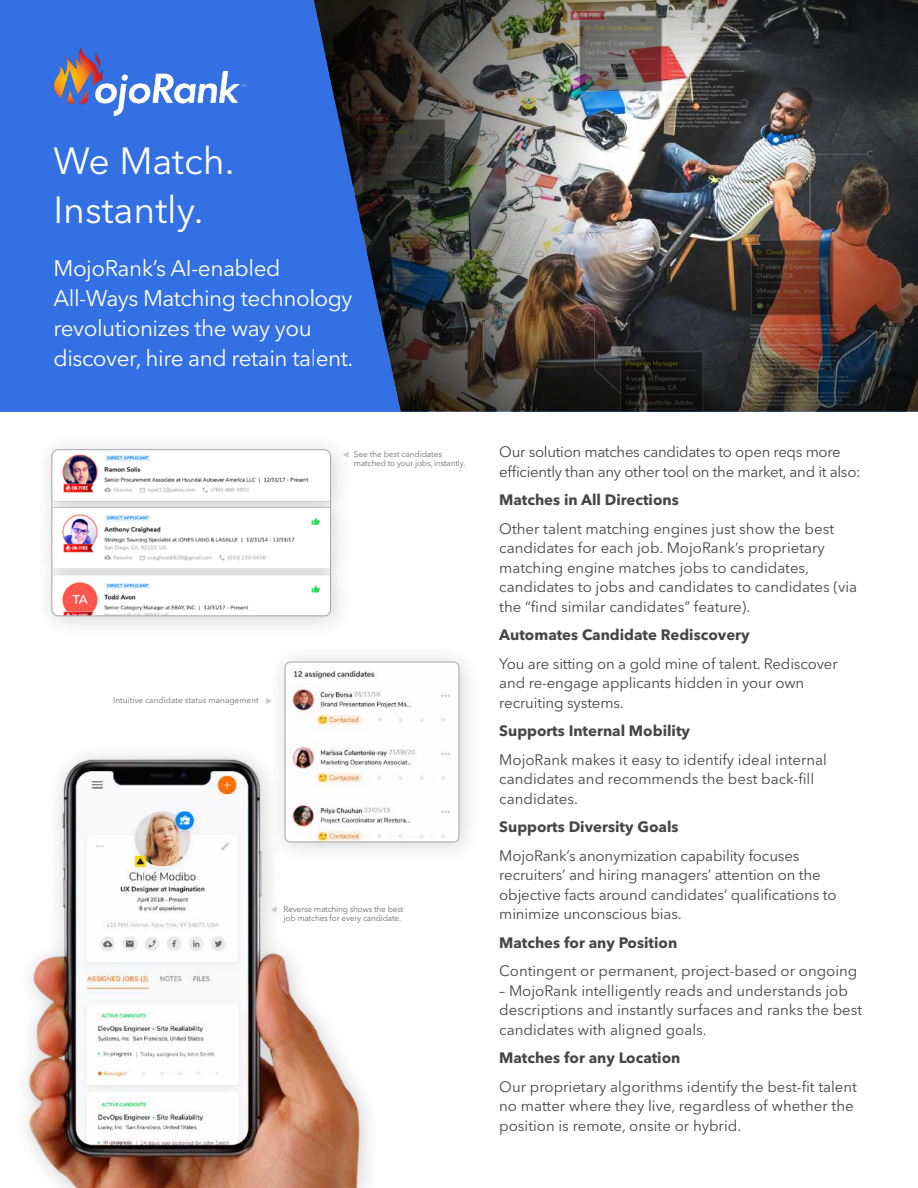
<style>
.page{position:relative;width:918px;height:1188px;background:#fff}
.page>*{position:absolute;margin:0;border:0;box-sizing:border-box;transform-origin:0 0}
.t1{font:37.5px/49.5px "Avenir Next LT Pro";color:#fff}
.t2{font:22.5px/30px "Avenir Next LT Pro";letter-spacing:-.02em;color:#fff}
.t3{font:15px/19.5px "Avenir Next LT Pro";color:#464646}
.t4{font:700 15px "Avenir Next LT Pro";color:#464646}
.t5{font:15px/19.5px "Avenir Next LT Pro";letter-spacing:-.02em;color:#464646}
.t6{font:8.25px/9px "Avenir Next LT Pro";letter-spacing:-.02em;color:#6d6e70}
.t7{font:8.25px "Avenir Next LT Pro";color:#6d6e70}
</style>
<div class="page">
<img style="left:28px;top:759px;width:332px;height:429px">
<div style="left:0;top:0;width:918px;height:411px;background:#3270e3"></div>
<img style="left:314px;top:0;width:604px;height:411px">
<img style="left:261px;top:658px;width:207px;height:213px">
<img style="left:285px;top:662px;width:174px;height:180px">
<div style="left:285px;top:662px;width:174px;height:180px;border:1px solid #a6a8ab;border-radius:5px"></div>
<svg style="left:266px;top:698px;width:6px;height:6px"></svg>
<img style="left:48px;top:446px;width:292px;height:180px">
<img style="left:53px;top:450px;width:278px;height:166px">
<div style="left:52px;top:449px;width:279px;height:167px;border:1px solid #a6a8ab;border-radius:6px"></div>
<svg style="left:343px;top:451px;width:6px;height:7px"></svg>
<svg style="left:271px;top:906px;width:6px;height:7px"></svg>
<img style="left:55px;top:48px;width:191px;height:68px">
<h1 class="t1" style="left:54px;top:136px;width:183px">We Match.<br>Instantly.</h1>
<h2 class="t2" style="left:54px;top:253px;width:301px">MojoRank’s AI-enabled<br>All-Ways Matching technology revolutionizes the way you discover, hire and retain talent.</h2>
<p class="t6" style="left:354px;top:450px;width:113px">See the best candidates matched to your jobs, instantly.</p>
<p class="t7" style="left:113px;top:696px;width:147px">Intuitive candidate status management</p>
<p class="t6" style="left:284px;top:905px;width:121px">Reverse matching shows the best job matches for every candidate.</p>
<p class="t5" style="left:499px;top:442px;width:363px">Our solution matches candidates to open reqs more efficiently than any other tool on the market, and it also:</p>
<p class="t4" style="left:499px;top:491px;width:181px">Matches in All Directions</p>
<p class="t3" style="left:499px;top:519px;width:359px">Other talent matching engines just show the best candidates for each job. MojoRank’s proprietary matching engine matches jobs to candidates, candidates to jobs and candidates to candidates (via the “find similar candidates” feature).</p>
<p class="t4" style="left:499px;top:626px;width:252px">Automates Candidate Rediscovery</p>
<p class="t3" style="left:499px;top:654px;width:340px">You are sitting on a gold mine of talent. Rediscover and re-engage applicants hidden in your own recruiting systems.</p>
<p class="t4" style="left:499px;top:722px;width:192px">Supports Internal Mobility</p>
<p class="t3" style="left:499px;top:750px;width:329px">MojoRank makes it easy to identify ideal internal candidates and recommends the best back-fill candidates.</p>
<p class="t4" style="left:499px;top:818px;width:181px">Supports Diversity Goals</p>
<p class="t3" style="left:499px;top:846px;width:339px">MojoRank’s anonymization capability focuses recruiters’ and hiring managers’ attention on the objective facts around candidates’ qualifications to minimize unconscious bias.</p>
<p class="t4" style="left:499px;top:933px;width:180px">Matches for any Position</p>
<p class="t3" style="left:499px;top:961px;width:360px">Contingent or permanent, project-based or ongoing</p>
<p class="t3" style="left:499px;top:981px;width:365px">– MojoRank intelligently reads and understands job descriptions and instantly surfaces and ranks the best candidates with aligned goals.</p>
<p class="t4" style="left:499px;top:1049px;width:183px">Matches for any Location</p>
<p class="t3" style="left:499px;top:1077px;width:359px">Our proprietary algorithms identify the best-fit talent no matter where they live, regardless of whether the position is remote, onsite or hybrid.</p>
</div>
